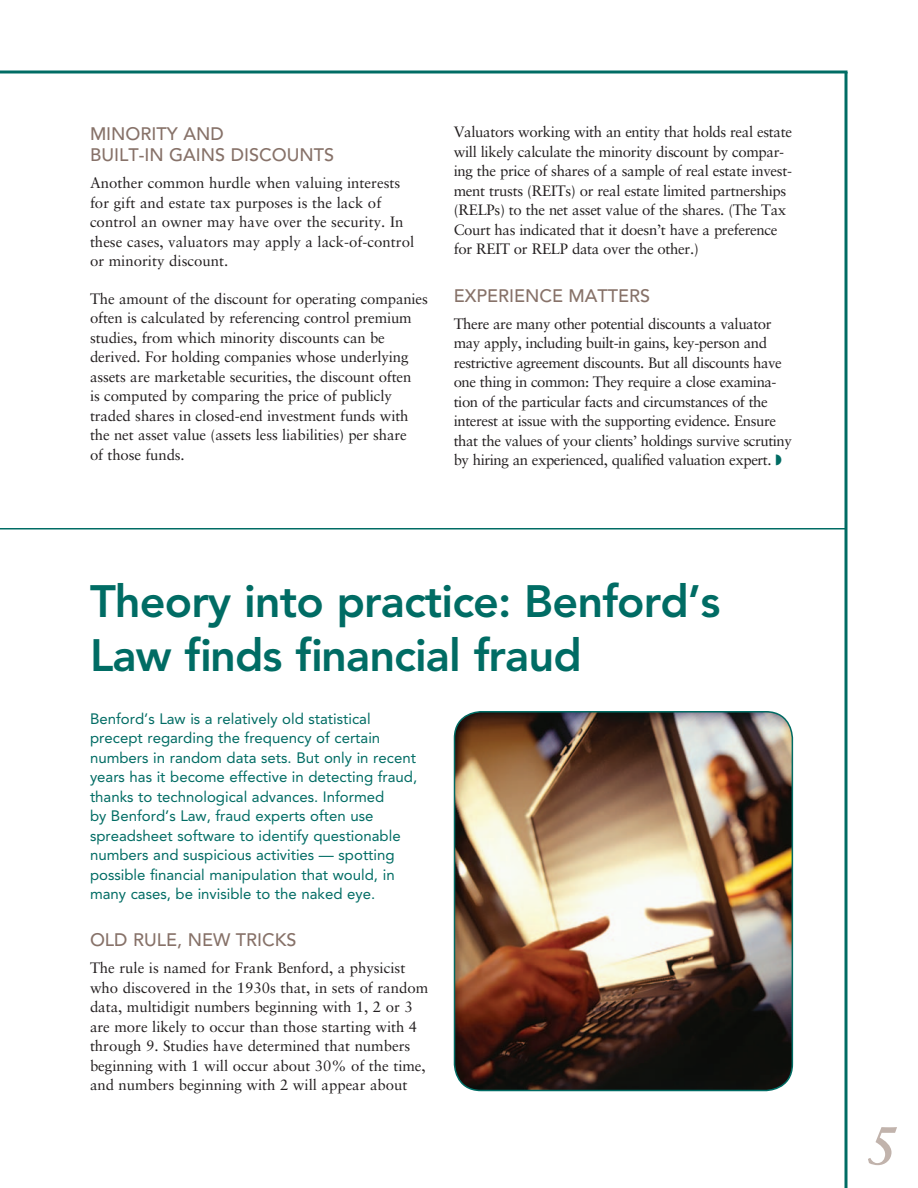
<style>
.page{position:relative;width:918px;height:1188px;background:#fff}
.page>*{position:absolute;margin:0;border:0;box-sizing:border-box;transform-origin:0 0}
.Subhead{font:italic 700 54px "Sabon LT Std";color:#c1b3ac}
.Headline{font:800 45px/54px "Avenir LT Std";letter-spacing:-.02em;color:#006c64}
.Subhead-2{font:500 18px/21.6px "Avenir LT Std";color:#877269}
.Body{font:15px/19.5px "Sabon LT Std";letter-spacing:-.01em;color:#231f20}
._1st_para{font:15px/19.5px "Avenir LT Std";color:#006c64}
.Body-2{font:15px/19.5px "Sabon LT Std";letter-spacing:-.03em;color:#231f20}
</style>
<div class="page">
<svg style="left:844px;top:74px;width:4px;height:1114px;background:#3f908a"></svg>
<svg style="left:0;top:70px;width:848px;height:4px;background:#3f908a"></svg>
<hr style="left:0;top:528px;width:846px;height:2px;background:#006c64">
<img style="left:454px;top:712px;width:338px;height:378px">
<div style="left:454px;top:711px;width:339px;height:380px;border:2px solid #006c64;border-radius:27px"></div>
<p class="Subhead-2" style="left:90px;top:123px;width:246px">MINORITY AND<br>BUILT-IN GAINS DISCOUNTS</p>
<p class="Body" style="left:90px;top:173px;width:326px">Another common hurdle when valuing interests for gift and estate tax purposes is the lack of control an owner may have over the security. In these cases, valuators may apply a lack-of-control or minority discount.</p>
<p class="Body" style="left:90px;top:289px;width:340px">The amount of the discount for operating companies often is calculated by referencing control premium studies, from which minority discounts can be derived. For holding companies whose underlying assets are marketable securities, the discount often<br>is computed by comparing the price of publicly traded shares in closed-end investment funds with the net asset value (assets less liabilities) per share<br>of those funds.</p>
<p class="Body" style="left:454px;top:122px;width:340px">Valuators working with an entity that holds real estate will likely calculate the minority discount by compar&shy;ing the price of shares of a sample of real estate invest&shy;ment trusts (REITs) or real estate limited partnerships (RELPs) to the net asset value of the shares. (The Tax Court has indicated that it doesn’t have a preference for REIT or RELP data over the other.)</p>
<p class="Subhead-2" style="left:454px;top:285px;width:198px">EXPERIENCE MATTERS</p>
<p class="Body-2" style="left:454px;top:313px;width:340px">There are many other potential discounts a valuator may apply, including built-in gains, key-person and restrictive agreement discounts. But all discounts have one thing in common: They require a close examina&shy;tion of the particular facts and circumstances of the interest at issue with the supporting evidence. Ensure that the values of your clients’ holdings survive scrutiny by hiring an experienced, qualified valuation expert.</p>
<p class="Headline" style="left:90px;top:575px;width:632px">Theory into practice: Benford’s<br>Law finds financial fraud</p>
<p class="_1st_para" style="left:90px;top:709px;width:329px">Benford’s Law is a relatively old statistical precept regarding the frequency of certain numbers in random data sets. But only in recent years has it become effective in detecting fraud, thanks to technological advances. Informed<br>by Benford’s Law, fraud experts often use spreadsheet software to identify questionable numbers and suspicious activities — spotting possible financial manipulation that would, in many cases, be invisible to the naked eye.</p>
<p class="Subhead-2" style="left:90px;top:930px;width:208px">OLD RULE, NEW TRICKS</p>
<p class="Body" style="left:90px;top:958px;width:340px">The rule is named for Frank Benford, a physicist who discovered in the 1930s that, in sets of random data, multidigit numbers beginning with 1, 2 or 3 are more likely to occur than those starting with 4 through 9. Studies have determined that numbers beginning with 1 will occur about 30% of the time, and numbers beginning with 2 will appear about</p>
<p class="Subhead" style="left:867px;top:1113px;width:32px">5</p>
</div>
